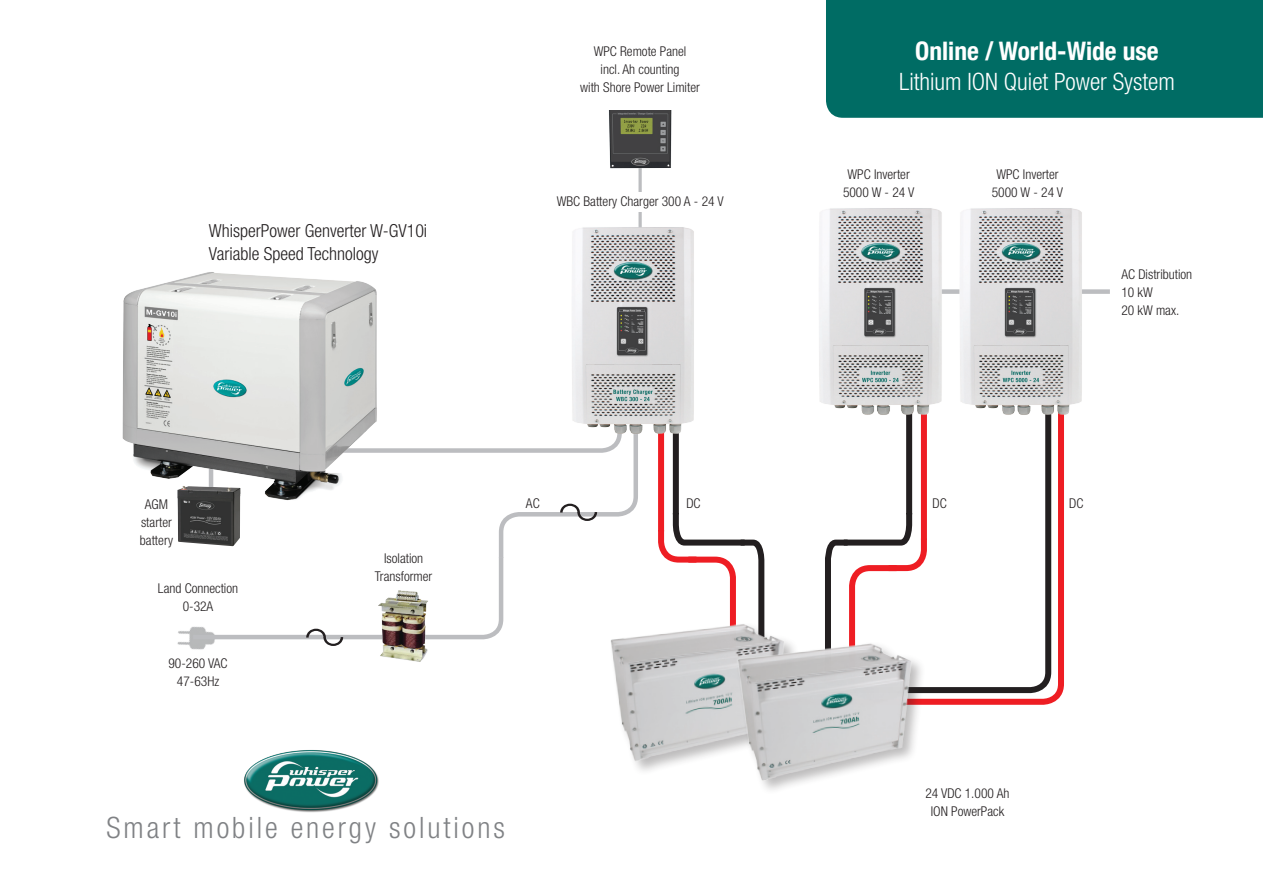
<style>
.page{position:relative;width:1263px;height:893px;background:#fff}
.page>*{position:absolute;margin:0;border:0;box-sizing:border-box;transform-origin:0 0}
.t1{font:300 condensed 29.55px "Helvetica Neue";letter-spacing:.1em;color:#808285}
.t2{font:700 condensed 25.5px "Helvetica Neue";color:#fff}
.t3{font:300 condensed 24px "Helvetica Neue";color:#fff}
.t4{font:300 condensed 18px/22.5px "Helvetica Neue";color:#231f20}
.t5{font:300 condensed 13.5px/18px "Helvetica Neue";color:#231f20;text-align:center}
</style>
<div class="page">
<img style="left:177px;top:631px;width:29px;height:19px">
<div style="left:658px;top:350px;width:6px;height:181px;background:#ee1d23"></div>
<div style="left:673px;top:333px;width:6px;height:181px;background:#231f20"></div>
<svg style="left:658px;top:507px;width:38px;height:56px"></svg>
<svg style="left:708px;top:442px;width:356px;height:263px"></svg>
<svg style="left:189px;top:448px;width:449px;height:198px"></svg>
<svg style="left:638px;top:177px;width:4px;height:39px"></svg>
<img style="left:608px;top:110px;width:64px;height:67px">
<div style="left:908px;top:289px;width:202px;height:5px;background:#bcbdc0"></div>
<div style="left:533px;top:192px;width:214px;height:20px;background:#fff"></div>
<img style="left:378px;top:590px;width:55px;height:72px">
<img style="left:819px;top:208px;width:130px;height:234px">
<img style="left:949px;top:208px;width:150px;height:234px">
<img style="left:560px;top:216px;width:150px;height:244px">
<img style="left:244px;top:750px;width:135px;height:62px">
<div style="left:826px;top:0;width:437px;height:118px;background:#006c64"></div>
<img style="left:177px;top:503px;width:63px;height:43px">
<img style="left:122px;top:272px;width:288px;height:231px">
<img style="left:561px;top:600px;width:255px;height:171px">
<img style="left:688px;top:620px;width:255px;height:170px">
<h3 class="t4" style="left:209px;top:219px;width:220px">WhisperPower Genverter W-GV10i<br>Variable Speed Technology</h3>
<p class="t5" style="left:580px;top:42px;width:121px">WPC Remote Panel<br>incl. Ah counting<br>with Shore Power Limiter</p>
<p class="t5" style="left:594px;top:72px;width:94px">WPC Remote Panel</p>
<p class="t5" style="left:557px;top:192px;width:168px">WBC Battery Charger 300 A - 24 V</p>
<h2 class="t2" style="left:915px;top:35px;width:245px">Online / World-Wide use</h2>
<h3 class="t3" style="left:899px;top:67px;width:277px">Lithium ION Quiet Power System</h3>
<p class="t5" style="left:843px;top:165px;width:73px">WPC Inverter<br>5000 W - 24 V</p>
<p class="t5" style="left:992px;top:165px;width:73px">WPC Inverter<br>5000 W - 24 V</p>
<p class="t5" style="left:1121px;top:266px;width:72px;text-align:left">AC Distribution<br>10 kW<br>20 kW max.</p>
<p class="t5" style="left:140px;top:495px;width:35px">AGM starter battery</p>
<p class="t5" style="left:158px;top:579px;width:82px">Land Connection<br>0-32A</p>
<p class="t5" style="left:168px;top:654px;width:61px">90-260 VAC<br>47-63Hz</p>
<p class="t5" style="left:375px;top:549px;width:59px">Isolation<br>Transformer</p>
<p class="t5" style="left:526px;top:494px;width:15px">AC</p>
<p class="t5" style="left:686px;top:494px;width:16px">DC</p>
<p class="t5" style="left:933px;top:494px;width:16px">DC</p>
<p class="t5" style="left:1069px;top:494px;width:16px">DC</p>
<h1 class="t1" style="left:106px;top:810px;width:400px">Smart mobile energy solutions</h1>
<p class="t5" style="left:925px;top:784px;width:86px">24 VDC 1.000 Ah<br>ION PowerPack</p>
</div>
